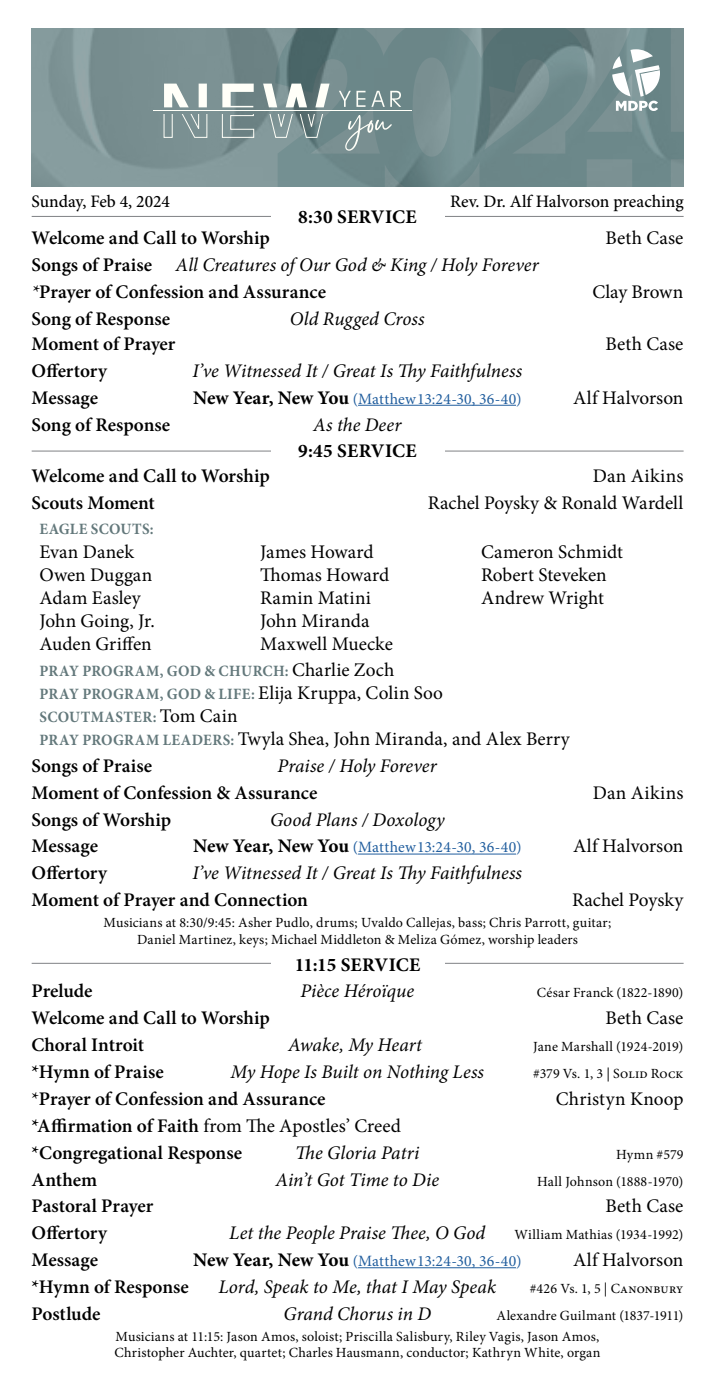
<style>
.page{position:relative;width:715px;height:1386px;background:#fff}
.page>*{position:absolute;margin:0;border:0;box-sizing:border-box;transform-origin:0 0}
.t1{font:600 19.25px/26.9px "Minion Pro";letter-spacing:-.005em;color:#000}
.t2{font:19.25px/23.1px "Minion Pro";letter-spacing:.005em;color:#000}
.t3{font:italic 19.25px "Minion Pro";color:#000}
.t4{font:700 19.25px "Minion Pro";letter-spacing:.01em;color:#000}
.t5{font:500 17.5px "Minion Pro";color:#000}
.t6{font:15.75px "Minion Pro";letter-spacing:.01em;color:#215e9e}
.t7{font:700 15.75px/23.1px "Minion Pro";letter-spacing:.02em;color:#63787b;scale:.95 1}
.t8{font:14px/16.8px "Minion Pro";letter-spacing:.01em;color:#000;text-align:center}
.s1{font-weight:400;font-style:italic}
.s2{font-weight:700;font-size:19.25px;color:#000}
.s3{font-weight:400;font-size:19.25px;color:#000}
.s4{font-weight:700;font-size:15.75px;color:#63787b}
.s5{font-weight:600}
.s6{font-weight:400}
</style>
<div class="page">
<hr style="left:32px;top:963px;width:651px;height:1px;background:#808285">
<div style="left:271px;top:944px;width:173px;height:38px;background:#fff"></div>
<hr style="left:32px;top:451px;width:651px;height:1px;background:#808285">
<div style="left:271px;top:432px;width:173px;height:38px;background:#fff"></div>
<hr style="left:32px;top:216px;width:651px;height:1px;background:#808285">
<div style="left:271px;top:198px;width:173px;height:37px;background:#fff"></div>
<hr style="left:358px;top:405px;width:158px;height:1px;background:#215e9e">
<hr style="left:358px;top:854px;width:158px;height:1px;background:#215e9e">
<hr style="left:358px;top:1267px;width:158px;height:1px;background:#215e9e">
<svg style="left:32px;top:29px;width:230px;height:157px;background:#7d9395"></svg>
<svg style="left:164px;top:84px;width:43px;height:23px"></svg>
<svg style="left:222px;top:84px;width:32px;height:23px"></svg>
<svg style="left:163px;top:114px;width:44px;height:24px"></svg>
<svg style="left:222px;top:114px;width:32px;height:24px"></svg>
<hr style="left:153px;top:110px;width:259px;height:1px;background:#fffff8">
<svg style="left:262px;top:29px;width:421px;height:157px;background:#748d8f"></svg>
<p class="t5" style="left:32px;top:189px;width:140px">Sunday, Feb 4, 2024</p>
<p class="t5" style="left:450px;top:189px;width:235px">Rev. Dr. Alf Halvorson preaching</p>
<p class="t4" style="left:298px;top:204px;width:120px">8:30 SERVICE</p>
<p class="t1" style="left:32px;top:225px;width:240px">Welcome and Call to Worship</p>
<p class="t2" style="left:605px;top:227px;width:79px">Beth Case</p>
<p class="t1" style="left:32px;top:252px;width:509px">Songs of Praise <span class="s1">All Creatures of Our God &amp; King / Holy Forever *</span>Prayer of Confession and Assurance</p>
<p class="t2" style="left:592px;top:281px;width:92px">Clay Brown</p>
<p class="t1" style="left:32px;top:305px;width:140px">Song of Response</p>
<p class="t3" style="left:290px;top:306px;width:136px">Old Rugged Cross</p>
<p class="t1" style="left:32px;top:330px;width:145px">Moment of Prayer</p>
<p class="t2" style="left:605px;top:332px;width:79px">Beth Case</p>
<p class="t1" style="left:32px;top:357px;width:77px">Offertory</p>
<p class="t3" style="left:192px;top:357px;width:331px">I’ve Witnessed It / Great Is Thy Faithfulness</p>
<p class="t1" style="left:32px;top:384px;width:68px">Message</p>
<p class="t6" style="left:193px;top:388px;width:330px"><span class="s2">New Year, New You</span> (Matthew 13:24-30, 36-40)</p>
<p class="t2" style="left:573px;top:386px;width:112px">Alf Halvorson</p>
<p class="t1" style="left:31px;top:411px;width:140px">Song of Response</p>
<p class="t3" style="left:313px;top:411px;width:90px">As the Deer</p>
<p class="t4" style="left:298px;top:438px;width:120px">9:45 SERVICE</p>
<p class="t1" style="left:31px;top:462px;width:240px">Welcome and Call to Worship</p>
<p class="t2" style="left:592px;top:465px;width:92px">Dan Aikins</p>
<p class="t1" style="left:31px;top:489px;width:125px">Scouts Moment</p>
<p class="t2" style="left:427px;top:491px;width:257px">Rachel Poysky &amp; Ronald Wardell</p>
<p class="t7" style="left:39px;top:518px;width:122px">EAGLE SCOUTS:</p>
<p class="t2" style="left:39px;top:540px;width:117px">Evan Danek<br>Owen Duggan<br>Adam Easley<br>John Going, Jr.<br>Auden Griffen</p>
<p class="t2" style="left:260px;top:540px;width:134px">James Howard<br>Thomas Howard<br>Ramin Matini<br>John Miranda<br>Maxwell Muecke</p>
<p class="t2" style="left:481px;top:540px;width:143px">Cameron Schmidt<br>Robert Steveken<br>Andrew Wright</p>
<p class="t7" style="left:39px;top:659px;width:426px">PRAY PROGRAM, GOD &amp; CHURCH: <span class="s3">Charlie Zoch<br></span>PRAY PROGRAM, GOD &amp; LIFE: <span class="s3">Elija Kruppa, Colin Soo<br></span>SCOUTMASTER: <span class="s3">Tom Cain</span></p>
<p class="t2" style="left:31px;top:725px;width:540px;line-height:26.9px;text-indent:8px"><span class="s4">PRAY PROGRAM LEADERS:</span> Twyla Shea, John Miranda, and Alex Berry<br><span class="s5">Songs of Praise</span></p>
<p class="t3" style="left:277px;top:753px;width:161px">Praise / Holy Forever</p>
<p class="t1" style="left:31px;top:779px;width:287px">Moment of Confession &amp; Assurance</p>
<p class="t2" style="left:592px;top:781px;width:92px">Dan Aikins</p>
<p class="t1" style="left:31px;top:806px;width:141px">Songs of Worship</p>
<p class="t3" style="left:270px;top:806px;width:176px">Good Plans / Doxology</p>
<p class="t1" style="left:31px;top:833px;width:68px">Message</p>
<p class="t6" style="left:193px;top:837px;width:330px"><span class="s2">New Year, New You</span> (Matthew 13:24-30, 36-40)</p>
<p class="t2" style="left:573px;top:835px;width:112px">Alf Halvorson</p>
<p class="t1" style="left:31px;top:860px;width:77px">Offertory</p>
<p class="t3" style="left:192px;top:860px;width:331px">I’ve Witnessed It / Great Is Thy Faithfulness</p>
<p class="t1" style="left:32px;top:886px;width:278px">Moment of Prayer and Connection</p>
<p class="t2" style="left:572px;top:889px;width:113px">Rachel Poysky</p>
<p class="t8" style="left:104px;top:914px;width:509px">Musicians at 8:30/9:45: Asher Pudlo, drums; Uvaldo Callejas, bass; Chris Parrott, guitar;<br>Daniel Martinez, keys; Michael Middleton &amp; Meliza Gómez, worship leaders</p>
<p class="t4" style="left:295px;top:951px;width:127px">11:15 SERVICE</p>
<p class="t1" style="left:32px;top:978px;width:63px">Prelude</p>
<p class="t3" style="left:300px;top:978px;width:115px">Pièce Héroïque</p>
<p class="t8" style="left:536px;top:985px;width:148px">César Franck (1822-1890)</p>
<p class="t1" style="left:32px;top:1005px;width:240px">Welcome and Call to Worship</p>
<p class="t2" style="left:605px;top:1007px;width:79px">Beth Case</p>
<p class="t1" style="left:32px;top:1031px;width:114px">Choral Introit</p>
<p class="t3" style="left:288px;top:1032px;width:136px">Awake, My Heart</p>
<p class="t8" style="left:533px;top:1038px;width:152px">Jane Marshall (1924-2019)</p>
<p class="t1" style="left:32px;top:1058px;width:134px">*Hymn of Praise</p>
<p class="t3" style="left:230px;top:1059px;width:255px">My Hope Is Built on Nothing Less</p>
<p class="t8" style="left:533px;top:1065px;width:152px">#379 Vs. 1, 3 | Solid Rock</p>
<p class="t1" style="left:32px;top:1085px;width:295px"><span class="s6">*</span>Prayer of Confession and Assurance</p>
<p class="t2" style="left:556px;top:1087px;width:129px">Christyn Knoop</p>
<p class="t1" style="left:32px;top:1112px;width:371px">*Affirmation of Faith <span class="s6">from The Apostles’ Creed </span>*Congregational Response</p>
<p class="t3" style="left:295px;top:1139px;width:126px">The Gloria Patri</p>
<p class="t8" style="left:616px;top:1146px;width:69px">Hymn #579</p>
<p class="t1" style="left:32px;top:1166px;width:67px">Anthem</p>
<p class="t3" style="left:275px;top:1166px;width:165px">Ain’t Got Time to Die</p>
<p class="t8" style="left:537px;top:1173px;width:148px">Hall Johnson (1888-1970)</p>
<p class="t1" style="left:32px;top:1193px;width:123px">Pastoral Prayer</p>
<p class="t2" style="left:605px;top:1195px;width:79px">Beth Case</p>
<p class="t1" style="left:32px;top:1220px;width:77px">Offertory</p>
<p class="t3" style="left:229px;top:1220px;width:257px">Let the People Praise Thee, O God</p>
<p class="t8" style="left:514px;top:1227px;width:170px">William Mathias (1934-1992)</p>
<p class="t1" style="left:32px;top:1246px;width:68px">Message</p>
<p class="t6" style="left:193px;top:1251px;width:330px"><span class="s2">New Year, New You</span> (Matthew 13:24-30, 36-40)</p>
<p class="t2" style="left:573px;top:1249px;width:112px">Alf Halvorson</p>
<p class="t1" style="left:31px;top:1273px;width:159px">*Hymn of Response</p>
<p class="t3" style="left:218px;top:1274px;width:279px">Lord, Speak to Me, that I May Speak</p>
<p class="t8" style="left:529px;top:1280px;width:155px">#426 Vs. 1, 5 | Canonbury</p>
<p class="t1" style="left:32px;top:1300px;width:70px">Postlude</p>
<p class="t3" style="left:283px;top:1301px;width:149px">Grand Chorus in D</p>
<p class="t8" style="left:116px;top:1305px;width:569px;line-height:20.7px;text-align:left;text-indent:381px">Alexandre Guilmant (1837-1911)<br>Musicians at 11:15: Jason Amos, soloist; Priscilla Salisbury, Riley Vagis, Jason Amos,</p>
<p class="t8" style="left:114px;top:1345px;width:487px">Christopher Auchter, quartet; Charles Hausmann, conductor; Kathryn White, organ</p>
</div>
